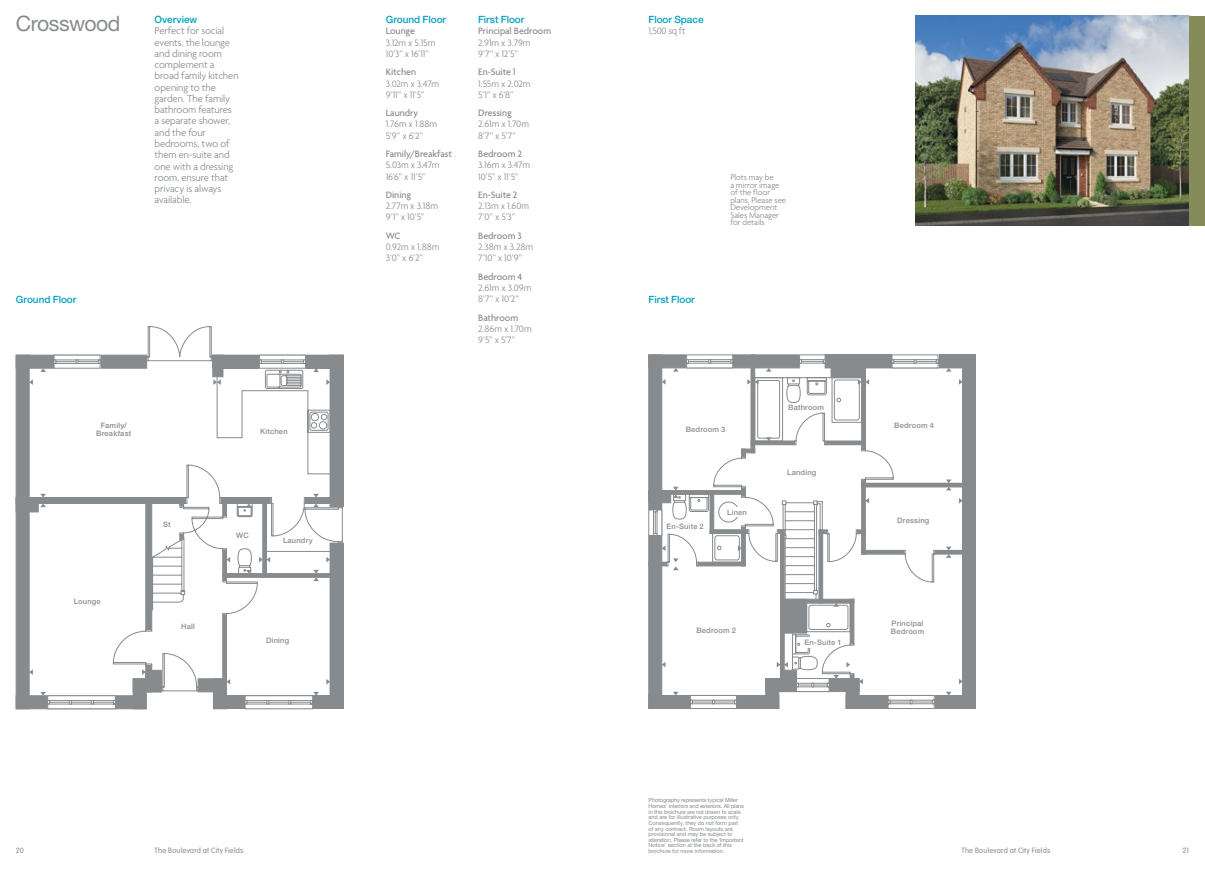
<style>
.page{position:relative;width:1205px;height:869px;background:#fff}
.page>*{position:absolute;margin:0;border:0;box-sizing:border-box;transform-origin:0 0}
.t1{font:21.25px "Helvetica Neue LT Std";letter-spacing:-.025em;color:#878b8d}
.t2{font:300 10.62px/11.2px "Agenda";letter-spacing:-.01em;color:#878b8d}
.t3{font:300 10px/11.2px "Agenda";letter-spacing:-.005em;color:#878b8d}
.t4{font:500 10px "Agenda";letter-spacing:-.005em;color:#878b8d}
.t5{font:500 10px "Helvetica Neue LT Std";letter-spacing:-.005em;color:#00a1be}
.t6{font:300 8.75px/7.5px "Agenda";letter-spacing:-.005em;color:#878b8d}
.t7{font:500 7.5px/8px "Helvetica Neue";letter-spacing:.025em;color:#878b8d;text-align:center}
.t8{font:300 7.5px "VAG Rounded Std";letter-spacing:.025em;color:#878b8d}
.t9{font:5.62px/5.6px "Helvetica Neue LT Std";letter-spacing:-.005em;color:#878b8d}
</style>
<div class="page">
<img style="left:915px;top:16px;width:274px;height:209px">
<div style="left:1189px;top:16px;width:16px;height:209px;background:#858c5a"></div>
<div style="left:16px;top:355px;width:13px;height:353px;background:#878b8d"></div>
<div style="left:133px;top:678px;width:13px;height:30px;background:#878b8d"></div>
<div style="left:213px;top:678px;width:14px;height:30px;background:#878b8d"></div>
<div style="left:213px;top:695px;width:130px;height:13px;background:#878b8d"></div>
<div style="left:16px;top:695px;width:130px;height:13px;background:#878b8d;border:1px solid #878b8d"></div>
<div style="left:16px;top:355px;width:131px;height:13px;background:#878b8d"></div>
<div style="left:16px;top:497px;width:22px;height:15px;background:#878b8d"></div>
<svg style="left:245px;top:704px;width:68px;height:4px"></svg>
<svg style="left:48px;top:704px;width:68px;height:4px"></svg>
<svg style="left:34px;top:326px;width:309px;height:365px"></svg>
<svg style="left:326px;top:379px;width:4px;height:6px"></svg>
<svg style="left:313px;top:368px;width:6px;height:4px"></svg>
<svg style="left:313px;top:493px;width:6px;height:4px"></svg>
<svg style="left:213px;top:379px;width:8px;height:6px"></svg>
<svg style="left:29px;top:379px;width:4px;height:6px"></svg>
<svg style="left:40px;top:368px;width:6px;height:4px"></svg>
<svg style="left:40px;top:493px;width:6px;height:4px"></svg>
<svg style="left:142px;top:669px;width:4px;height:5px"></svg>
<svg style="left:29px;top:669px;width:4px;height:5px"></svg>
<svg style="left:40px;top:692px;width:76px;height:12px"></svg>
<svg style="left:40px;top:503px;width:6px;height:4px"></svg>
<svg style="left:326px;top:556px;width:4px;height:6px"></svg>
<svg style="left:313px;top:503px;width:6px;height:4px"></svg>
<svg style="left:226px;top:678px;width:4px;height:6px"></svg>
<svg style="left:326px;top:678px;width:4px;height:6px"></svg>
<svg style="left:245px;top:692px;width:74px;height:12px"></svg>
<svg style="left:313px;top:569px;width:6px;height:11px"></svg>
<svg style="left:226px;top:556px;width:4px;height:6px"></svg>
<svg style="left:259px;top:556px;width:11px;height:6px"></svg>
<svg style="left:246px;top:569px;width:6px;height:4px"></svg>
<svg style="left:246px;top:503px;width:6px;height:4px"></svg>
<div style="left:648px;top:354px;width:14px;height:354px;background:#878b8d;border:1px solid #878b8d"></div>
<div style="left:962px;top:354px;width:14px;height:354px;border:1px solid #878b8d"></div>
<div style="left:846px;top:695px;width:130px;height:13px;border:1px solid #878b8d"></div>
<div style="left:648px;top:695px;width:131px;height:13px;background:#878b8d"></div>
<div style="left:825px;top:355px;width:151px;height:13px;background:#878b8d"></div>
<div style="left:825px;top:354px;width:151px;height:14px;border:1px solid #878b8d"></div>
<div style="left:648px;top:354px;width:152px;height:14px;background:#878b8d;border:1px solid #878b8d"></div>
<hr style="left:751px;top:354px;width:4px;height:99px;background:#878b8d">
<div style="left:648px;top:490px;width:23px;height:12px;background:#878b8d"></div>
<div style="left:648px;top:561px;width:19px;height:5px;background:#878b8d"></div>
<div style="left:935px;top:550px;width:41px;height:4px;border:1px solid #878b8d"></div>
<div style="left:861px;top:483px;width:115px;height:4px;border:1px solid #878b8d"></div>
<div style="left:831px;top:354px;width:34px;height:23px;background:#878b8d"></div>
<svg style="left:648px;top:509px;width:14px;height:26px"></svg>
<svg style="left:799px;top:354px;width:26px;height:14px"></svg>
<svg style="left:891px;top:354px;width:47px;height:14px"></svg>
<svg style="left:686px;top:354px;width:47px;height:14px"></svg>
<svg style="left:666px;top:377px;width:309px;height:332px"></svg>
<svg style="left:959px;top:379px;width:3px;height:5px"></svg>
<svg style="left:946px;top:368px;width:5px;height:3px"></svg>
<svg style="left:865px;top:497px;width:4px;height:6px"></svg>
<svg style="left:959px;top:497px;width:3px;height:6px"></svg>
<svg style="left:946px;top:479px;width:5px;height:11px"></svg>
<svg style="left:859px;top:678px;width:4px;height:6px"></svg>
<svg style="left:959px;top:678px;width:3px;height:6px"></svg>
<svg style="left:946px;top:691px;width:5px;height:4px"></svg>
<svg style="left:946px;top:546px;width:5px;height:11px"></svg>
<svg style="left:858px;top:379px;width:11px;height:5px"></svg>
<svg style="left:766px;top:368px;width:5px;height:3px"></svg>
<svg style="left:766px;top:437px;width:5px;height:4px"></svg>
<svg style="left:747px;top:379px;width:11px;height:5px"></svg>
<svg style="left:662px;top:379px;width:3px;height:5px"></svg>
<svg style="left:673px;top:368px;width:5px;height:3px"></svg>
<svg style="left:738px;top:545px;width:3px;height:5px"></svg>
<svg style="left:662px;top:545px;width:3px;height:5px"></svg>
<svg style="left:673px;top:486px;width:5px;height:12px"></svg>
<svg style="left:662px;top:661px;width:3px;height:6px"></svg>
<svg style="left:673px;top:691px;width:5px;height:4px"></svg>
<svg style="left:673px;top:558px;width:5px;height:12px"></svg>
<svg style="left:777px;top:661px;width:11px;height:6px"></svg>
<svg style="left:846px;top:661px;width:4px;height:6px"></svg>
<svg style="left:796px;top:674px;width:43px;height:17px"></svg>
<svg style="left:833px;top:602px;width:6px;height:4px"></svg>
<div style="left:803px;top:636px;width:12px;height:11px;background:#fff"></div>
<div style="left:730px;top:507px;width:15px;height:10px;background:#fff"></div>
<h1 class="t1" style="left:16px;top:11px;width:106px">Crosswood</h1>
<h3 class="t5" style="left:648px;top:14px;width:56px">Floor Space</h3>
<h3 class="t5" style="left:155px;top:14px;width:44px">Overview</h3>
<p class="t2" style="left:155px;top:26px;width:85px">Perfect for social events, the lounge and dining room complement a broad family kitchen opening to the garden. The family bathroom features a separate shower, and the four bedrooms, two of them en-suite and one with a dressing room, ensure that privacy is always available.</p>
<h3 class="t5" style="left:386px;top:14px;width:62px">Ground Floor</h3>
<h3 class="t4" style="left:386px;top:26px;width:31px">Lounge</h3>
<h3 class="t3" style="left:386px;top:37px;width:51px">3.12m x 5.15m<br>10’3” x 16’11”</h3>
<h3 class="t4" style="left:386px;top:67px;width:32px">Kitchen</h3>
<h3 class="t3" style="left:386px;top:78px;width:55px">3.02m x 3.47m<br>9’11” x 11’5”</h3>
<h3 class="t4" style="left:386px;top:107px;width:34px">Laundry</h3>
<h3 class="t3" style="left:386px;top:119px;width:53px">1.76m x 1.88m<br>5’9” x 6’2”</h3>
<h3 class="t4" style="left:386px;top:148px;width:68px">Family/Breakfast</h3>
<h3 class="t3" style="left:386px;top:160px;width:55px">5.03m x 3.47m<br>16’6” x 11’5”</h3>
<h3 class="t4" style="left:386px;top:189px;width:27px">Dining</h3>
<h3 class="t3" style="left:386px;top:201px;width:54px">2.77m x 3.18m<br>9’1” x 10’5”</h3>
<h3 class="t4" style="left:386px;top:230px;width:16px">WC</h3>
<h3 class="t3" style="left:386px;top:242px;width:55px">0.92m x 1.88m<br>3’0” x 6’2”</h3>
<h3 class="t5" style="left:478px;top:14px;width:48px">First Floor</h3>
<h3 class="t4" style="left:478px;top:26px;width:75px">Principal Bedroom</h3>
<h3 class="t3" style="left:478px;top:37px;width:54px">2.91m x 3.79m<br>9’7” x 12’5”</h3>
<h3 class="t4" style="left:478px;top:67px;width:39px">En-Suite 1</h3>
<h3 class="t3" style="left:478px;top:78px;width:54px">1.55m x 2.02m<br>5’1” x 6’8”</h3>
<h3 class="t4" style="left:478px;top:107px;width:35px">Dressing</h3>
<h3 class="t3" style="left:478px;top:119px;width:52px">2.61m x 1.70m<br>8’7” x 5’7”</h3>
<h3 class="t4" style="left:478px;top:148px;width:45px">Bedroom 2</h3>
<h3 class="t3" style="left:478px;top:160px;width:53px">3.16m x 3.47m<br>10’5” x 11’5”</h3>
<h3 class="t4" style="left:478px;top:189px;width:41px">En-Suite 2</h3>
<h3 class="t3" style="left:478px;top:201px;width:52px">2.13m x 1.60m<br>7’0” x 5’3”</h3>
<h3 class="t4" style="left:478px;top:230px;width:45px">Bedroom 3</h3>
<h3 class="t3" style="left:478px;top:242px;width:56px">2.38m x 3.28m<br>7’10” x 10’9”</h3>
<h3 class="t4" style="left:478px;top:271px;width:46px">Bedroom 4</h3>
<h3 class="t3" style="left:478px;top:282px;width:55px">2.61m x 3.09m<br>8’7” x 10’2”</h3>
<h3 class="t4" style="left:478px;top:312px;width:42px">Bathroom</h3>
<h3 class="t3" style="left:478px;top:323px;width:55px">2.86m x 1.70m<br>9’5” x 5’7”</h3>
<h3 class="t3" style="left:648px;top:26px;width:38px">1,500 sq ft</h3>
<h3 class="t7" style="left:172px;top:164px;width:39px">En-Suite 1</h3>
<h3 class="t5" style="left:16px;top:293px;width:62px">Ground Floor</h3>
<h3 class="t5" style="left:648px;top:293px;width:48px">First Floor</h3>
<h3 class="t6" style="left:730px;top:174px;width:57px">Plots may be<br>a mirror image of the floor plans. Please see<br>Development<br>Sales Manager for details</h3>
<h3 class="t7" style="left:788px;top:403px;width:37px">Bathroom</h3>
<h3 class="t7" style="left:96px;top:420px;width:37px">Family/<br>Breakfast</h3>
<h3 class="t7" style="left:74px;top:596px;width:28px">Lounge</h3>
<h3 class="t7" style="left:163px;top:520px;width:9px">St</h3>
<h3 class="t7" style="left:181px;top:621px;width:15px">Hall</h3>
<h3 class="t7" style="left:260px;top:426px;width:29px">Kitchen</h3>
<h3 class="t7" style="left:236px;top:530px;width:14px">WC</h3>
<h3 class="t7" style="left:283px;top:536px;width:31px">Laundry</h3>
<h3 class="t7" style="left:266px;top:635px;width:25px">Dining</h3>
<h3 class="t7" style="left:686px;top:425px;width:41px">Bedroom 3</h3>
<h3 class="t7" style="left:666px;top:521px;width:39px">En-Suite 2</h3>
<h3 class="t7" style="left:727px;top:507px;width:21px">Linen</h3>
<h3 class="t7" style="left:696px;top:625px;width:41px">Bedroom 2</h3>
<h3 class="t7" style="left:787px;top:467px;width:31px">Landing</h3>
<h3 class="t7" style="left:804px;top:637px;width:39px">En-Suite 1</h3>
<h3 class="t7" style="left:894px;top:420px;width:41px">Bedroom 4</h3>
<h3 class="t7" style="left:897px;top:515px;width:34px">Dressing</h3>
<h3 class="t7" style="left:891px;top:618px;width:35px;text-align:left">Principal<br>Bedroom</h3>
<p class="t9" style="left:648px;top:797px;width:97px">Photography represents typical Miller Homes’ interiors and exteriors. All plans in this brochure are not drawn to scale and are for illustrative purposes only.<br>Consequently, they do not form part of any contract. Room layouts are provisional and may be subject to alteration. Please refer to the ‘Important Notice’ section at the back of this brochure for more information.</p>
<h3 class="t8" style="left:16px;top:845px;width:10px">20</h3>
<h3 class="t8" style="left:155px;top:845px;width:90px">The Boulevard at City Fields</h3>
<h3 class="t8" style="left:961px;top:845px;width:90px">The Boulevard at City Fields</h3>
<h3 class="t8" style="left:1182px;top:845px;width:8px">21</h3>
</div>
